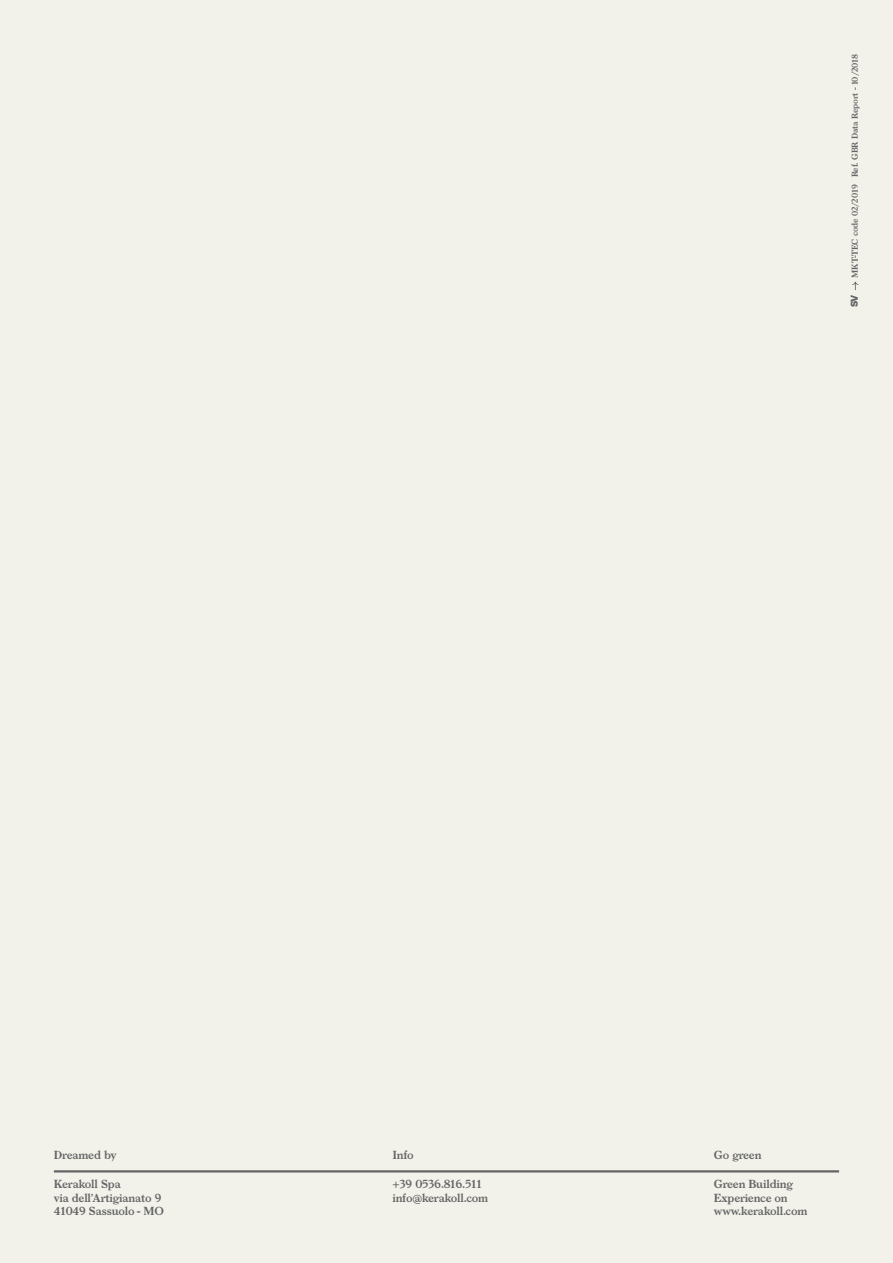
<style>
.page{position:relative;width:893px;height:1263px;background:#f3f2ea}
.page>*{position:absolute;margin:0;border:0;box-sizing:border-box;transform-origin:0 0}
.t1{font:600 11.25px/13.5px "Larish Neue";letter-spacing:-.02em;color:#646566}
.t2{font:700 9.75px "Graphik";color:#646566}
.t3{font:600 8.25px "Larish Neue";letter-spacing:-.02em;color:#646566}
</style>
<div class="page">
<hr style="left:54px;top:1170px;width:785px;height:2px;background:#646566">
<svg style="left:852px;top:282px;width:6px;height:8px"></svg>
<p class="t3" style="left:848px;top:278px;width:225px;rotate:-90deg">MKT-TEC code 02/2019 Ref. GBR Data Report - 10/2018</p>
<p class="t2" style="left:847px;top:307px;width:14px;rotate:-90deg">SV</p>
<p class="t1" style="left:54px;top:1147px;width:64px">Dreamed by</p>
<p class="t1" style="left:54px;top:1176px;width:112px">Kerakoll Spa<br>via dell’Artigianato 9<br>41049 Sassuolo - MO</p>
<p class="t1" style="left:392px;top:1147px;width:23px">Info</p>
<p class="t1" style="left:392px;top:1176px;width:97px">+39 0536.816.511 info@kerakoll.com</p>
<p class="t1" style="left:714px;top:1147px;width:49px">Go green</p>
<p class="t1" style="left:714px;top:1176px;width:95px">Green Building<br>Experience on www.kerakoll.com</p>
</div>
